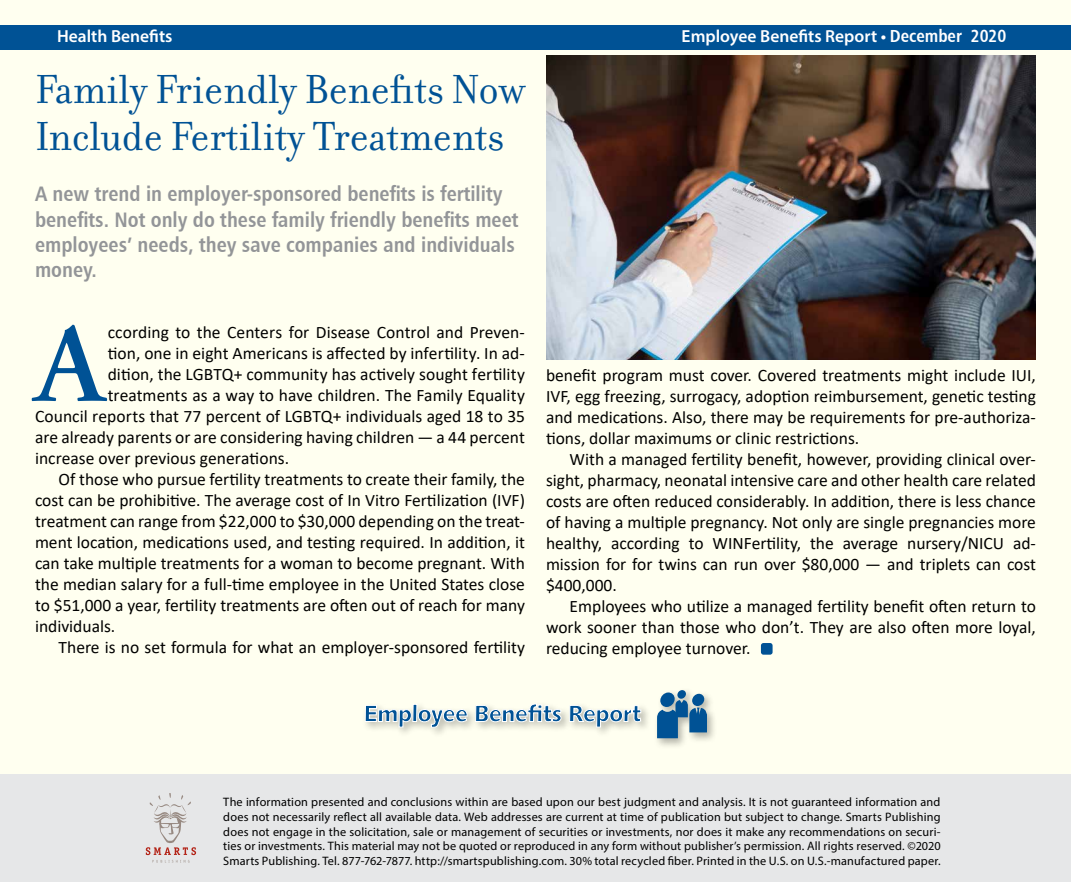
<style>
.page{position:relative;width:1071px;height:882px;background:#fff}
.page>*{position:absolute;margin:0;border:0;box-sizing:border-box;transform-origin:0 0}
.t1{font:600 112.52px "Adobe Garamond Pro";color:#005295}
.t2{font:43.75px/47.2px "Filosofia";color:#005295}
.t3{font:21px/25.2px "Humanist 777 BT Bold Condensed B";color:#939598}
.t4{font:17.5px/21px "Calibri";color:#000;text-align:justify}
.t5{font:600 17.5px "Myriad Pro";color:#fff}
.t6{font:12.25px/14.7px "Myriad Pro";letter-spacing:.01em;color:#000;text-align:justify}
.s1{font-family:"Humanist 777 BT Bold Condensed B";font-weight:400}
</style>
<div class="page">
<div style="left:1px;top:1px;width:1070px;height:881px;background:#fffff0"></div>
<div style="left:0;top:25px;width:1071px;height:24px;background:#005295"></div>
<div style="left:0;top:775px;width:1071px;height:107px;background:#e6e7e8"></div>
<svg style="left:146px;top:793px;width:50px;height:70px"></svg>
<img style="left:546px;top:55px;width:490px;height:305px">
<div style="left:362px;top:701px;width:290px;height:37px;background:#000;opacity:.3"></div>
<svg style="left:365px;top:703px;width:277px;height:25px"></svg>
<div style="left:654px;top:687px;width:63px;height:62px;background:#000;opacity:.3"></div>
<div style="left:660px;top:692px;width:15px;height:15px;background:#005295;border-radius:50%"></div>
<div style="left:677px;top:690px;width:9px;height:9px;background:#005295;border-radius:50%"></div>
<div style="left:692px;top:694px;width:12px;height:12px;background:#005295;border-radius:50%"></div>
<svg style="left:657px;top:700px;width:50px;height:38px;background:#487fa7"></svg>
<div style="left:761px;top:643px;width:12px;height:12px;background:#005295;border-radius:3px"></div>
<p class="t5" style="left:57px;top:25px;width:117px">Health Benefits</p>
<p class="t5" style="left:682px;top:25px;width:326px">Employee Benefits Report • <span class="s1">December 2020</span></p>
<h2 class="t2" style="left:35px;top:66px;width:492px">Family Friendly Benefits Now<br>Include Fertility Treatments</h2>
<p class="t3" style="left:35px;top:181px;width:485px">A new trend in employer-sponsored benefits is fertility benefits. Not only do these family friendly benefits meet employees’ needs, they save companies and individuals money.</p>
<h1 class="t1" style="left:35px;top:300px;width:72px">A</h1>
<p class="t4" style="left:108px;top:321px;width:419px">ccording to the Centers for Disease Control and Preven-</p>
<p class="t4" style="left:108px;top:342px;width:419px">tion, one in eight Americans is affected by infertility. In ad-</p>
<p class="t4" style="left:108px;top:363px;width:419px">dition, the LGBTQ+ community has actively sought fertility</p>
<p class="t4" style="left:108px;top:384px;width:419px">treatments as a way to have children. The Family Equality</p>
<p class="t4" style="left:35px;top:405px;width:491px">Council reports that 77 percent of LGBTQ+ individuals aged 18 to 35</p>
<p class="t4" style="left:35px;top:426px;width:491px">are already parents or are considering having children — a 44 percent</p>
<p class="t4" style="left:35px;top:447px;width:256px">increase over previous generations.</p>
<p class="t4" style="left:59px;top:468px;width:468px">Of those who pursue fertility treatments to create their family, the</p>
<p class="t4" style="left:35px;top:489px;width:491px">cost can be prohibitive. The average cost of In Vitro Fertilization (IVF)</p>
<p class="t4" style="left:35px;top:510px;width:491px">treatment can range from $22,000 to $30,000 depending on the treat-</p>
<p class="t4" style="left:35px;top:531px;width:491px">ment location, medications used, and testing required. In addition, it</p>
<p class="t4" style="left:35px;top:552px;width:491px">can take multiple treatments for a woman to become pregnant. With</p>
<p class="t4" style="left:35px;top:573px;width:491px">the median salary for a full-time employee in the United States close</p>
<p class="t4" style="left:35px;top:594px;width:492px">to $51,000 a year, fertility treatments are often out of reach for many</p>
<p class="t4" style="left:35px;top:615px;width:82px">individuals.</p>
<p class="t4" style="left:59px;top:636px;width:468px">There is no set formula for what an employer-sponsored fertility</p>
<p class="t4" style="left:546px;top:364px;width:492px">benefit program must cover. Covered treatments might include IUI, IVF, egg freezing, surrogacy, adoption reimbursement, genetic testing and medications. Also, there may be requirements for pre-authoriza&shy;tions, dollar maximums or clinic restrictions.</p>
<p class="t4" style="left:546px;top:448px;width:492px;text-indent:24px">With a managed fertility benefit, however, providing clinical over&shy;sight, pharmacy, neonatal intensive care and other health care related costs are often reduced considerably. In addition, there is less chance of having a multiple pregnancy. Not only are single pregnancies more healthy, according to WINFertility, the average nursery/NICU ad&shy;mission for for twins can run over $80,000 — and triplets can cost $400,000.</p>
<p class="t4" style="left:546px;top:595px;width:491px;text-indent:24px">Employees who utilize a managed fertility benefit often return to work sooner than those who don’t. They are also often more loyal, reducing employee turnover.</p>
<p class="t6" style="left:223px;top:794px;width:719px">The information presented and conclusions within are based upon our best judgment and analysis. It is not guaranteed information and does not necessarily reflect all available data. Web addresses are current at time of publication but subject to change. Smarts Publishing does not engage in the solicitation, sale or management of securities or investments, nor does it make any recommendations on securi&shy;ties or investments. This material may not be quoted or reproduced in any form without publisher’s permission. All rights reserved. ©2020<br>Smarts Publishing. Tel. 877-762-7877. http://smartspublishing.com. 30% total recycled fiber. Printed in the U.S. on U.S.-manufactured paper.</p>
</div>
